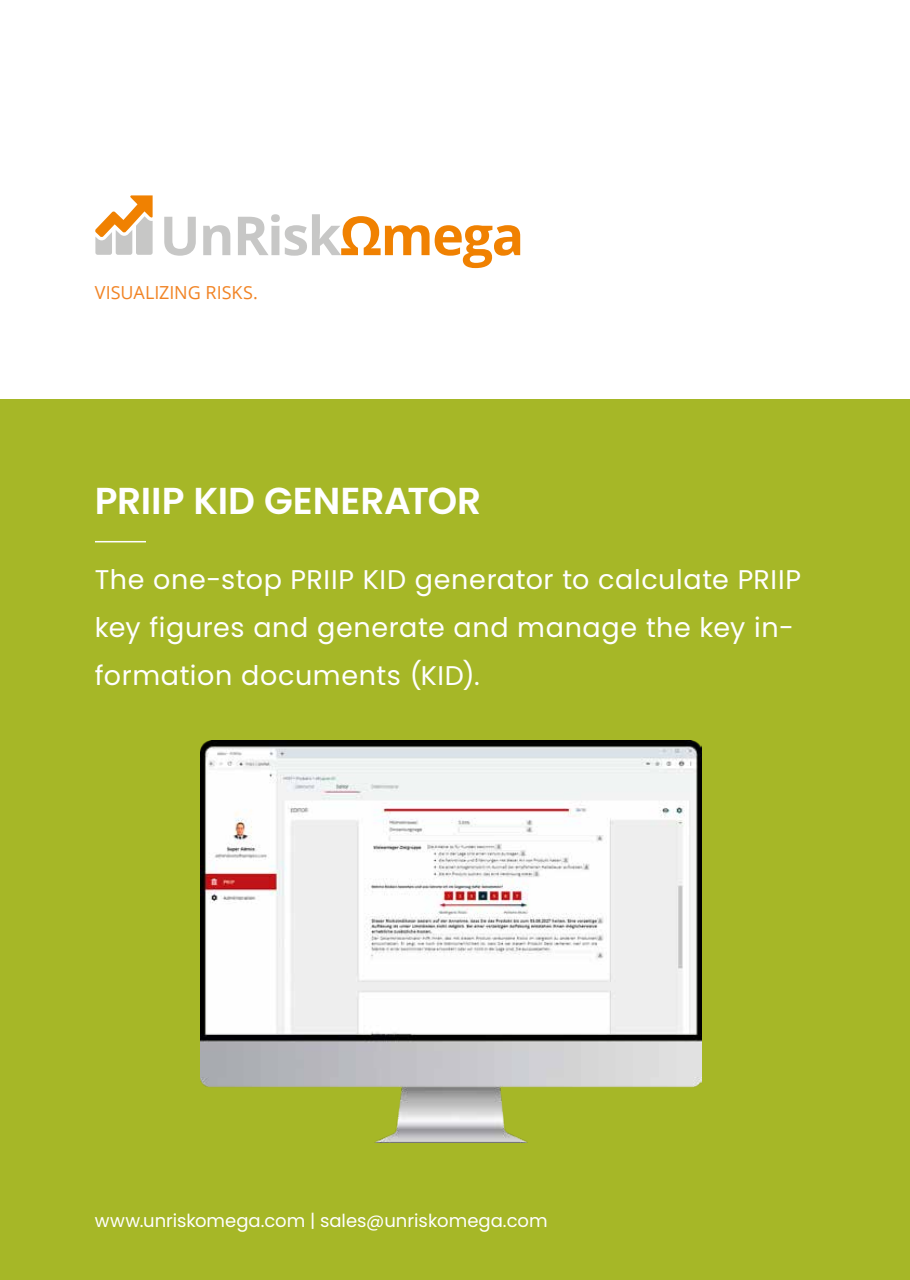
<style>
.page{position:relative;width:910px;height:1280px;background:#fff}
.page>*{position:absolute;margin:0;border:0;box-sizing:border-box;transform-origin:0 0}
.t1{font:600 37.5px "Poppins";color:#fff}
.t2{font:27px/48px "Poppins";letter-spacing:.025em;color:#fff}
.t3{font:18px "Poppins";color:#fff}
.t4{font:18px "Open Sans";letter-spacing:-.005em;color:#f18425}
</style>
<div class="page">
<div style="left:0;top:399px;width:910px;height:880px;background:#a6b727"></div>
<svg style="left:95px;top:195px;width:58px;height:60px"></svg>
<svg style="left:164px;top:217px;width:32px;height:39px"></svg>
<svg style="left:203px;top:225px;width:27px;height:30px"></svg>
<svg style="left:238px;top:214px;width:282px;height:54px"></svg>
<img style="left:200px;top:740px;width:501px;height:403px">
<hr style="left:95px;top:541px;width:51px;height:1px;background:#fff">
<p class="t4" style="left:95px;top:280px;width:164px">VISUALIZING RISKS.</p>
<h1 class="t1" style="left:95px;top:479px;width:388px">PRIIP KID GENERATOR</h1>
<p class="t2" style="left:95px;top:555px;width:708px">The one-stop PRIIP KID generator to calculate PRIIP key figures and generate and manage the key in&shy;formation documents (KID).</p>
<p class="t3" style="left:95px;top:1210px;width:454px">www.unriskomega.com | sales@unriskomega.com</p>
</div>
